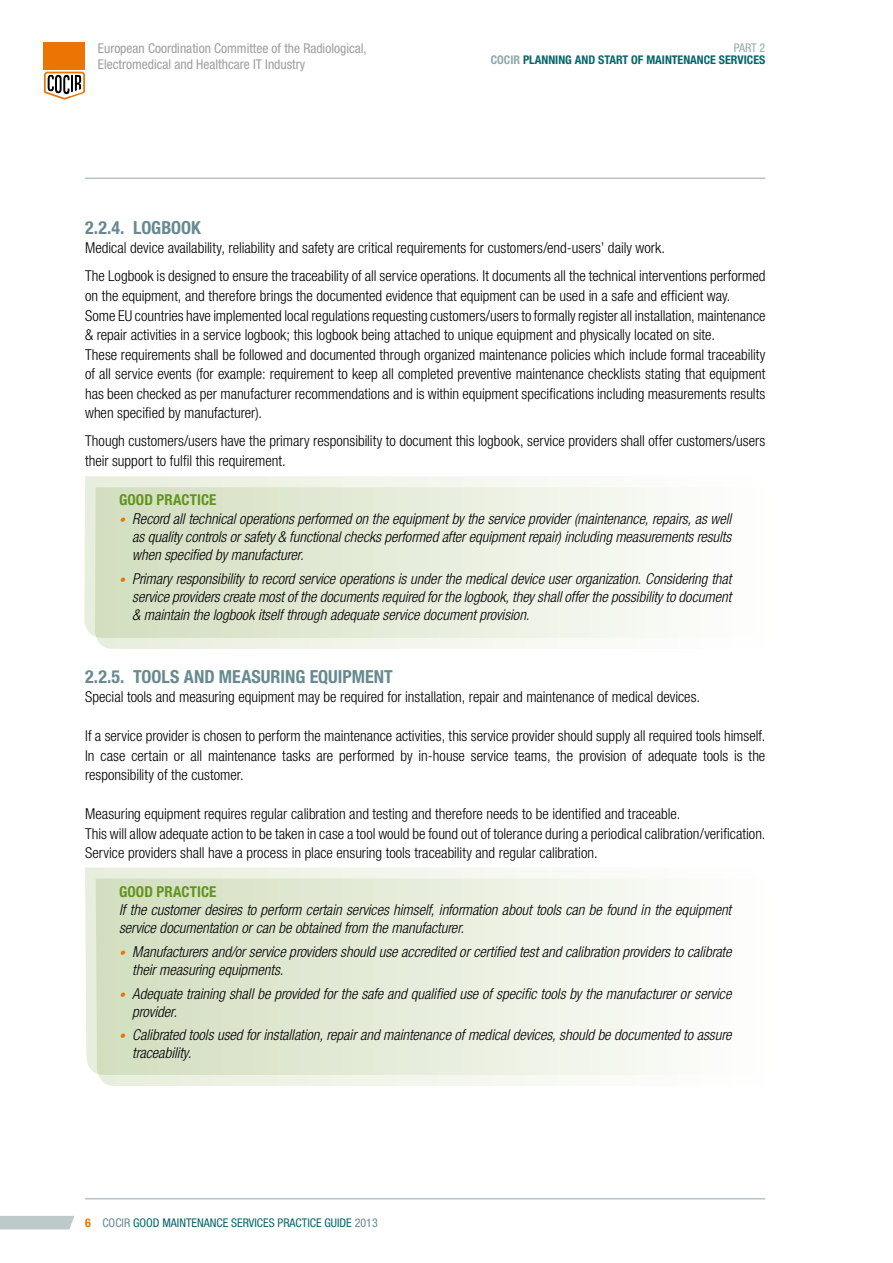
<style>
.page{position:relative;width:893px;height:1263px;background:#fff}
.page>*{position:absolute;margin:0;border:0;box-sizing:border-box;transform-origin:0 0}
.t1{font:700 condensed 18px "Helvetica Neue LT Std";color:#668a90}
.t2{font:300 condensed 15px/19.5px "Helvetica Neue LT Std";color:#000}
.t3{font:italic 300 condensed 15px/18px "Helvetica Neue LT Std";color:#000}
.t4{font:700 condensed 15px "Helvetica Neue LT Std";letter-spacing:.005em;color:#62941c}
.t5{font:condensed 13.5px/16.2px "Helvetica Neue";color:#9c9e9f}
.t6{font:condensed 12px "Helvetica Neue";color:#07656b}
.t7{font:700 condensed 12px "Helvetica Neue";color:#07656b}
.t8{font:condensed 12px "Helvetica Neue";color:#92a8ac}
.s1{color:#92a8ac}
.s2{font-size:12px;color:#ec7405}
.s3{font-weight:700;color:#ec7405}
.s4{color:#668a90}
</style>
<div class="page">
<svg style="left:44px;top:72px;width:41px;height:28px"></svg>
<div style="left:44px;top:43px;width:41px;height:27px;background:#ec7405"></div>
<svg style="left:0;top:1216px;width:74px;height:13px"></svg>
<hr style="left:85px;top:178px;width:680px;height:1px;background:#92a8ac">
<hr style="left:85px;top:1198px;width:680px;height:1px;background:#92a8ac">
<svg style="left:85px;top:867px;width:473px;height:206px"></svg>
<svg style="left:96px;top:878px;width:571px;height:208px;background:#e5ecda"></svg>
<svg style="left:84px;top:476px;width:474px;height:161px"></svg>
<svg style="left:95px;top:487px;width:572px;height:162px;background:#e5ecda"></svg>
<p class="t5" style="left:98px;top:40px;width:271px">European Coordination Committee of the Radiological,<br>Electromedical and Healthcare IT Industry</p>
<p class="t8" style="left:734px;top:41px;width:33px">PART 2</p>
<p class="t7" style="left:491px;top:52px;width:276px"><span class="s1">COCIR</span> PLANNING AND START OF MAINTENANCE SERVICES</p>
<p class="t1" style="left:85px;top:217px;width:117px">2.2.4. LOGBOOK</p>
<p class="t2" style="left:85px;top:238px;width:579px">Medical device availability, reliability and safety are critical requirements for customers/end-users’ daily work.</p>
<p class="t2" style="left:85px;top:266px;width:682px">The Logbook is designed to ensure the traceability of all service operations. It documents all the technical interventions performed on the equipment, and therefore brings the documented evidence that equipment can be used in a safe and efficient way.</p>
<p class="t2" style="left:85px;top:305px;width:682px">Some EU countries have implemented local regulations requesting customers/users to formally register all installation, maintenance &amp; repair activities in a service logbook; this logbook being attached to unique equipment and physically located on site.</p>
<p class="t2" style="left:85px;top:344px;width:682px;text-align:justify">These requirements shall be followed and documented through organized maintenance policies which include formal traceability of all service events (for example: requirement to keep all completed preventive maintenance checklists stating that equipment has been checked as per manufacturer recommendations and is within equipment specifications including measurements results when specified by manufacturer).</p>
<p class="t2" style="left:85px;top:431px;width:682px">Though customers/users have the primary responsibility to document this logbook, service providers shall offer customers/users their support to fulfil this requirement.</p>
<p class="t4" style="left:119px;top:490px;width:99px">GOOD PRACTICE</p>
<p class="t3" style="left:132px;top:510px;width:601px;text-align:justify;text-indent:-13px"><span class="s2">•</span> Record all technical operations performed on the equipment by the service provider (maintenance, repairs, as well as quality controls or safety &amp; functional checks performed after equipment repair) including measurements results when specified by manufacturer.</p>
<p class="t3" style="left:132px;top:570px;width:601px;text-align:justify;text-indent:-13px"><span class="s2">•</span> Primary responsibility to record service operations is under the medical device user organization. Considering that service providers create most of the documents required for the logbook, they shall offer the possibility to document &amp; maintain the logbook itself through adequate service document provision.</p>
<p class="t1" style="left:85px;top:665px;width:309px">2.2.5. TOOLS AND MEASURING EQUIPMENT</p>
<p class="t2" style="left:85px;top:687px;width:614px">Special tools and measuring equipment may be required for installation, repair and maintenance of medical devices.</p>
<p class="t2" style="left:85px;top:726px;width:679px">If a service provider is chosen to perform the maintenance activities, this service provider should supply all required tools himself.</p>
<p class="t2" style="left:85px;top:745px;width:682px">In case certain or all maintenance tasks are performed by in-house service teams, the provision of adequate tools is the responsibility of the customer.</p>
<p class="t2" style="left:85px;top:804px;width:594px">Measuring equipment requires regular calibration and testing and therefore needs to be identified and traceable.</p>
<p class="t2" style="left:85px;top:823px;width:679px">This will allow adequate action to be taken in case a tool would be found out of tolerance during a periodical calibration/verification.</p>
<p class="t2" style="left:85px;top:843px;width:511px">Service providers shall have a process in place ensuring tools traceability and regular calibration.</p>
<p class="t4" style="left:119px;top:883px;width:99px">GOOD PRACTICE</p>
<p class="t3" style="left:119px;top:901px;width:614px">If the customer desires to perform certain services himself, information about tools can be found in the equipment service documentation or can be obtained from the manufacturer.</p>
<p class="t3" style="left:132px;top:943px;width:601px;text-indent:-13px"><span class="s2">•</span> Manufacturers and/or service providers should use accredited or certified test and calibration providers to calibrate their measuring equipments.</p>
<p class="t3" style="left:132px;top:985px;width:601px;text-indent:-13px"><span class="s2">•</span> Adequate training shall be provided for the safe and qualified use of specific tools by the manufacturer or service provider.</p>
<p class="t3" style="left:132px;top:1026px;width:601px;text-indent:-13px"><span class="s2">•</span> Calibrated tools used for installation, repair and maintenance of medical devices, should be documented to assure traceability.</p>
<p class="t6" style="left:85px;top:1216px;width:294px"><span class="s3">6</span> <span class="s4">COCIR</span> GOOD MAINTENANCE SERVICES PRACTICE GUIDE <span class="s4">2013</span></p>
</div>
